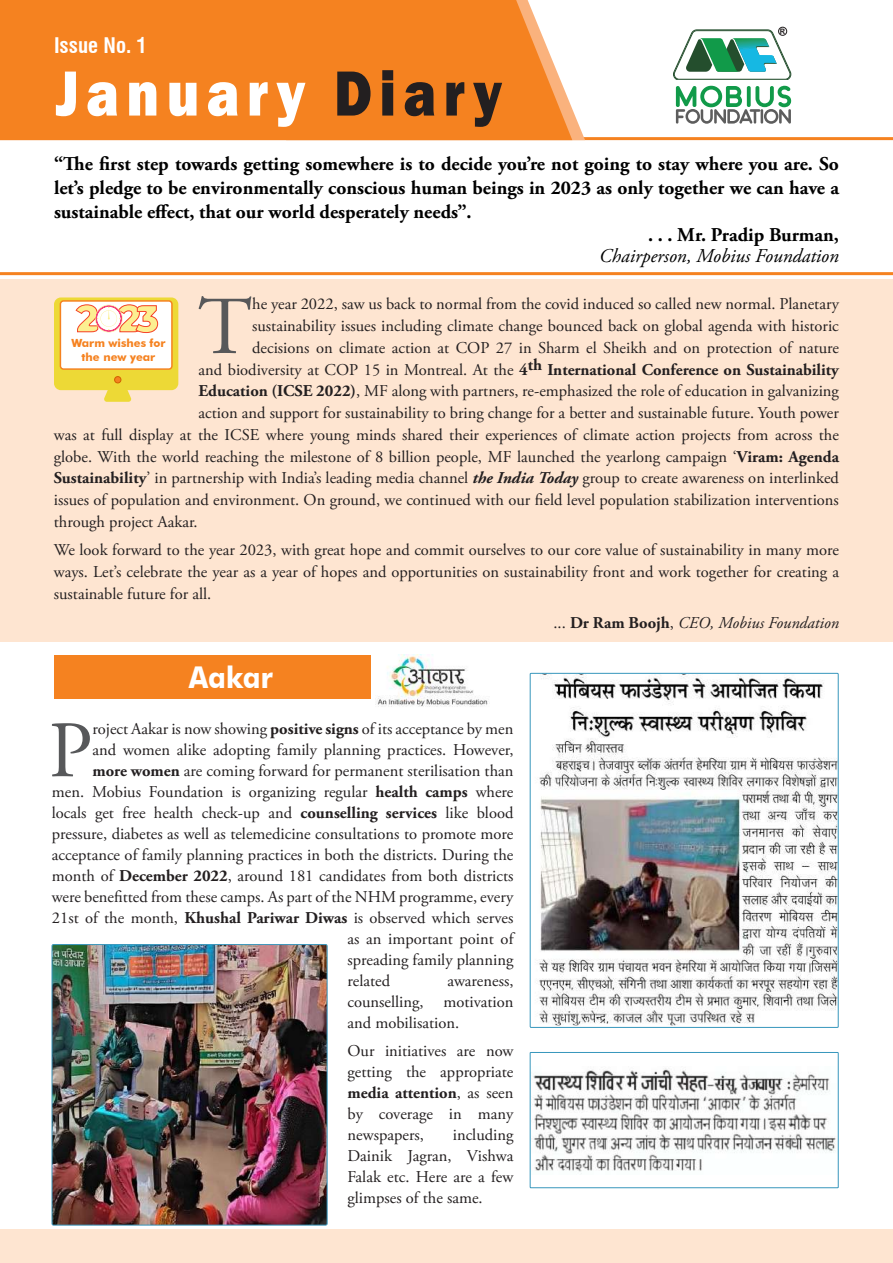
<style>
.page{position:relative;width:893px;height:1263px;background:#fff}
.page>*{position:absolute;margin:0;border:0;box-sizing:border-box;transform-origin:0 0}
.t1{font:82.05px "Adobe Garamond Pro";color:#57585a}
.t2{font:79.8px "Adobe Garamond Pro";color:#57585a}
.t3{font:800 66px "Franklin Gothic";letter-spacing:.13em;color:#fff;scale:.85 1}
.t4{font:700 30px "Futura BT";color:#fff;scale:.9 1}
.t5{font:700 condensed 21px "Swiss 721 BT";color:#fff}
.t6{font:700 19.5px "Adobe Garamond Pro";color:#000}
.t7{font:italic 19.5px "Adobe Garamond Pro";color:#000}
.t8{font:16.5px/21px "Adobe Garamond Pro";color:#231f20;text-align:justify}
.t9{font:700 16.5px "Adobe Garamond Pro";color:#231f20}
.t10{font:italic 16.5px "Adobe Garamond Pro";color:#231f20}
.t11{font:700 11.25px/13.5px "Futura BT";color:#f58220;text-align:center}
.t12{font:700 7.5px "Arial";color:#231f20}
.s1{color:#231f20}
.s2{font-weight:400}
.s3{font-weight:700}
.s4{font-weight:700;font-style:italic}
.s5{font-style:normal}
.s6{font-weight:700;font-style:normal}
</style>
<div class="page">
<hr style="left:286px;top:137px;width:607px;height:3px;background:#f58220">
<hr style="left:0;top:272px;width:893px;height:3px;background:#f58220">
<div style="left:0;top:0;width:572px;height:140px;background:#f58220"></div>
<div style="left:0;top:279px;width:893px;height:362px;background:#fee5d1"></div>
<div style="left:0;top:1230px;width:893px;height:33px;background:#fee5d1"></div>
<div style="left:54px;top:655px;width:317px;height:44px;background:#f58220"></div>
<img style="left:539px;top:675px;width:297px;height:350px">
<div style="left:530px;top:673px;width:308px;height:354px;border:1px solid #3796bc"></div>
<img style="left:532px;top:1068px;width:304px;height:106px">
<div style="left:530px;top:1052px;width:308px;height:136px;border:1px solid #3796bc"></div>
<img style="left:54px;top:946px;width:271px;height:277px">
<div style="left:52px;top:944px;width:275px;height:281px;border:1px solid #3796bc"></div>
<img style="left:377px;top:655px;width:111px;height:52px">
<svg style="left:673px;top:30px;width:118px;height:50px"></svg>
<svg style="left:676px;top:86px;width:115px;height:38px"></svg>
<div style="left:778px;top:27px;width:9px;height:9px;border:1px solid #231f20;border-radius:50%"></div>
<div style="left:54px;top:297px;width:124px;height:93px;background:#edd936;border-radius:7px"></div>
<svg style="left:104px;top:376px;width:28px;height:26px"></svg>
<div style="left:114px;top:376px;width:7px;height:7px;border:1px solid #d16000;border-radius:50%"></div>
<div style="left:60px;top:301px;width:112px;height:68px;background:#fff;border-radius:3px"></div>
<div style="left:60px;top:300px;width:113px;height:70px;border:2px solid #f58220;border-radius:3px"></div>
<svg style="left:75px;top:304px;width:83px;height:29px"></svg>
<p class="t5" style="left:54px;top:33px;width:95px">Issue No. 1</p>
<h3 class="t3" style="left:56px;top:51px;width:527px">January <span class="s1">Diary</span></h3>
<p class="t12" style="left:780px;top:26px;width:7px">R</p>
<p class="t6" style="left:54px;top:152px;width:786px">“The first step towards getting somewhere is to decide you’re not going to stay where you are. So</p>
<p class="t6" style="left:54px;top:176px;width:787px">let’s pledge to be environmentally conscious human beings in 2023 as only together we can have a</p>
<p class="t6" style="left:54px;top:200px;width:419px">sustainable effect, that our world desperately needs”.</p>
<p class="t6" style="left:648px;top:223px;width:192px">. . . Mr. Pradip Burman,</p>
<p class="t7" style="left:599px;top:244px;width:241px">Chairperson, Mobius Foundation</p>
<h1 class="t1" style="left:198px;top:278px;width:56px">T</h1>
<p class="t8" style="left:252px;top:294px;width:588px">he year 2022, saw us back to normal from the covid induced so called new normal. Planetary</p>
<p class="t8" style="left:252px;top:316px;width:588px">sustainability issues including climate change bounced back on global agenda with historic</p>
<p class="t8" style="left:252px;top:338px;width:588px">decisions on climate action at COP 27 in Sharm el Sheikh and on protection of nature</p>
<p class="t9" style="left:199px;top:360px;width:642px"><span class="s2">and biodiversity at COP 15 in Montreal. At the</span> 4th International Conference on Sustainability</p>
<p class="t8" style="left:199px;top:381px;width:642px"><span class="s3">Education (ICSE 2022)</span>, MF along with partners, re-emphasized the role of education in galvanizing</p>
<p class="t8" style="left:199px;top:403px;width:642px">action and support for sustainability to bring change for a better and sustainable future. Youth power</p>
<p class="t8" style="left:54px;top:425px;width:786px">was at full display at the ICSE where young minds shared their experiences of climate action projects from across the</p>
<p class="t8" style="left:54px;top:447px;width:787px">globe. With the world reaching the milestone of 8 billion people, MF launched the yearlong campaign ‘<span class="s3">Viram: Agenda</span></p>
<p class="t8" style="left:54px;top:468px;width:787px"><span class="s3">Sustainability</span>’ in partnership with India’s leading media channel <span class="s4">the India Today</span> group to create awareness on interlinked</p>
<p class="t8" style="left:54px;top:490px;width:787px">issues of population and environment. On ground, we continued with our field level population stabilization interventions</p>
<p class="t8" style="left:54px;top:512px;width:145px">through project Aakar.</p>
<p class="t8" style="left:54px;top:540px;width:787px;line-height:21.8px">We look forward to the year 2023, with great hope and commit ourselves to our core value of sustainability in many more ways. Let’s celebrate the year as a year of hopes and opportunities on sustainability front and work together for creating a sustainable future for all.</p>
<p class="t10" style="left:553px;top:612px;width:287px"><span class="s5">...</span> <span class="s6">Dr Ram Boojh</span><span class="s5">,</span> CEO, Mobius Foundation</p>
<p class="t11" style="left:71px;top:337px;width:96px">Warm wishes for the new year</p>
<h3 class="t4" style="left:189px;top:659px;width:95px">Aakar</h3>
<h2 class="t2" style="left:49px;top:703px;width:45px">P</h2>
<p class="t8" style="left:92px;top:719px;width:422px">roject Aakar is now showing <span class="s3">positive signs</span> of its acceptance by men</p>
<p class="t8" style="left:92px;top:740px;width:422px">and women alike adopting family planning practices. However,</p>
<p class="t8" style="left:92px;top:761px;width:423px"><span class="s3">more women</span> are coming forward for permanent sterilisation than</p>
<p class="t8" style="left:52px;top:782px;width:463px">men. Mobius Foundation is organizing regular <span class="s3">health camps</span> where</p>
<p class="t8" style="left:52px;top:803px;width:463px">locals get free health check-up and <span class="s3">counselling services</span> like blood</p>
<p class="t8" style="left:52px;top:824px;width:463px">pressure, diabetes as well as telemedicine consultations to promote more</p>
<p class="t8" style="left:52px;top:845px;width:463px">acceptance of family planning practices in both the districts. During the</p>
<p class="t8" style="left:52px;top:866px;width:463px">month of <span class="s3">December 2022</span>, around 181 candidates from both districts</p>
<p class="t8" style="left:52px;top:887px;width:463px">were benefitted from these camps. As part of the NHM programme, every</p>
<p class="t8" style="left:52px;top:908px;width:463px">21st of the month, <span class="s3">Khushal Pariwar Diwas</span> is observed which serves</p>
<p class="t8" style="left:348px;top:929px;width:167px">as an important point of</p>
<p class="t8" style="left:348px;top:950px;width:167px">spreading family planning</p>
<p class="t8" style="left:348px;top:971px;width:44px">related</p>
<p class="t8" style="left:348px;top:971px;width:167px;text-indent:100px">awareness, counselling, motivation and mobilisation.</p>
<p class="t8" style="left:348px;top:1041px;width:167px">Our initiatives are now getting the appropriate <span class="s3">media attention</span>, as seen by coverage in many newspapers,</p>
<p class="t8" style="left:348px;top:1125px;width:167px;text-indent:105px">including Dainik Jagran, Vishwa Falak etc. Here are a few glimpses of the same.</p>
</div>
